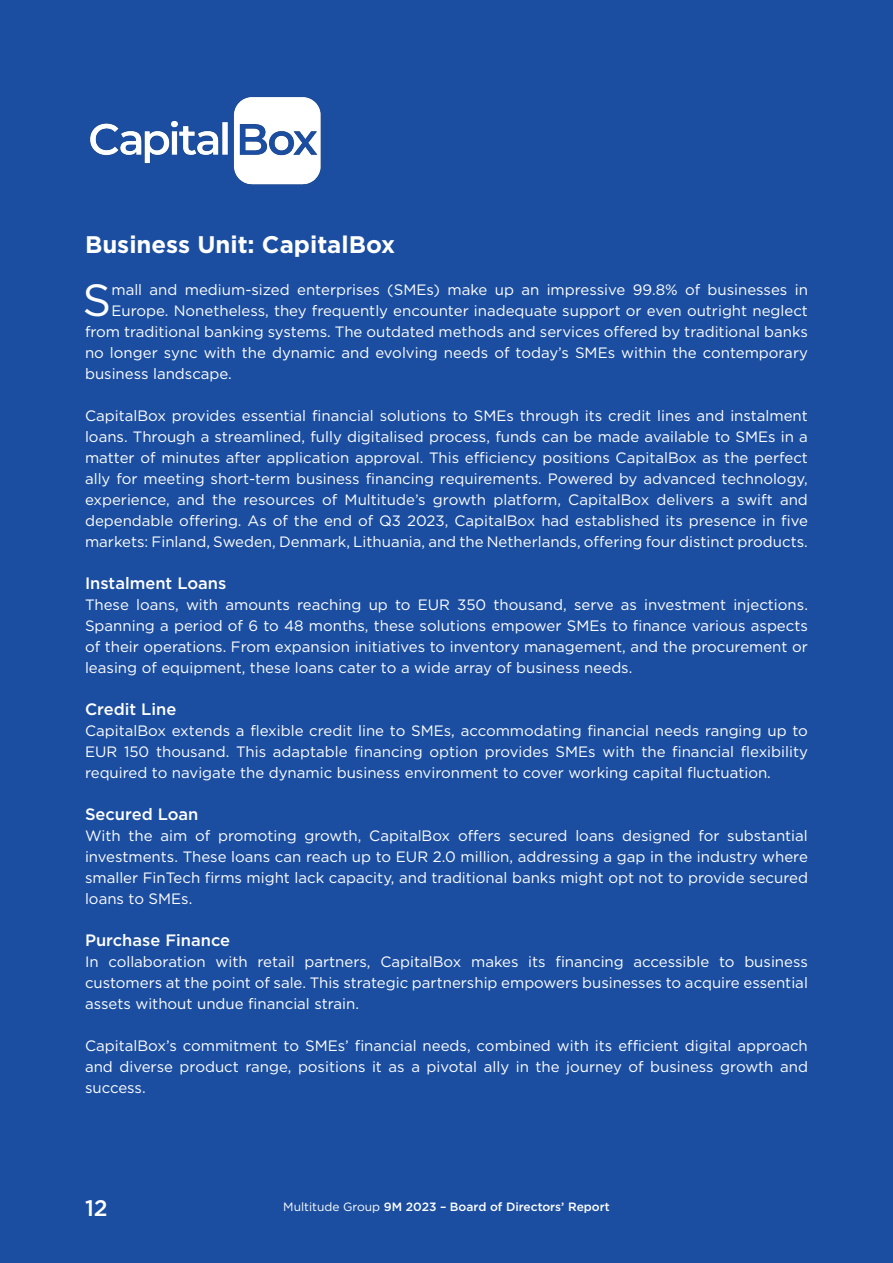
<style>
.page{position:relative;width:893px;height:1263px;background:#1b4ea1}
.page>*{position:absolute;margin:0;border:0;box-sizing:border-box;transform-origin:0 0}
.t1{font:45px "Gotham";color:#fff}
.t2{font:700 24px "Gotham";color:#fff}
.t3{font:500 22.5px "Gotham";color:#fff}
.t4{font:500 16.5px "Gotham";color:#fff}
.t5{font:15px/21px "Gotham";color:#fff;text-align:justify}
.t6{font:500 12px "Gotham";color:#fff}
.s1{font-weight:400}
</style>
<div class="page">
<img style="left:90px;top:97px;width:231px;height:88px">
<h2 class="t2" style="left:85px;top:229px;width:312px">Business Unit: CapitalBox</h2>
<h1 class="t1" style="left:83px;top:271px;width:30px">S</h1>
<p class="t5" style="left:111px;top:279px;width:698px">mall and medium-sized enterprises (SMEs) make up an impressive 99.8% of businesses in</p>
<p class="t5" style="left:111px;top:300px;width:698px">Europe. Nonetheless, they frequently encounter inadequate support or even outright neglect</p>
<p class="t5" style="left:85px;top:321px;width:724px">from traditional banking systems. The outdated methods and services offered by traditional banks</p>
<p class="t5" style="left:85px;top:342px;width:724px">no longer sync with the dynamic and evolving needs of today’s SMEs within the contemporary</p>
<p class="t5" style="left:85px;top:363px;width:148px">business landscape.</p>
<p class="t5" style="left:85px;top:405px;width:724px">CapitalBox provides essential financial solutions to SMEs through its credit lines and instalment loans. Through a streamlined, fully digitalised process, funds can be made available to SMEs in a matter of minutes after application approval. This efficiency positions CapitalBox as the perfect ally for meeting short-term business financing requirements. Powered by advanced technology, experience, and the resources of Multitude’s growth platform, CapitalBox delivers a swift and dependable offering. As of the end of Q3 2023, CapitalBox had established its presence in five markets: Finland, Sweden, Denmark, Lithuania, and the Netherlands, offering four distinct products.</p>
<p class="t4" style="left:85px;top:572px;width:143px">Instalment Loans</p>
<p class="t5" style="left:85px;top:594px;width:724px">These loans, with amounts reaching up to EUR 350 thousand, serve as investment injections.<br>Spanning a period of 6 to 48 months, these solutions empower SMEs to finance various aspects of their operations. From expansion initiatives to inventory management, and the procurement or leasing of equipment, these loans cater to a wide array of business needs.</p>
<p class="t4" style="left:85px;top:698px;width:93px">Credit Line</p>
<p class="t5" style="left:85px;top:720px;width:724px">CapitalBox extends a flexible credit line to SMEs, accommodating financial needs ranging up to EUR 150 thousand. This adaptable financing option provides SMEs with the financial flexibility required to navigate the dynamic business environment to cover working capital fluctuation.</p>
<p class="t4" style="left:85px;top:803px;width:115px">Secured Loan</p>
<p class="t5" style="left:85px;top:825px;width:724px">With the aim of promoting growth, CapitalBox offers secured loans designed for substantial investments. These loans can reach up to EUR 2.0 million, addressing a gap in the industry where smaller FinTech firms might lack capacity, and traditional banks might opt not to provide secured loans to SMEs.</p>
<p class="t4" style="left:85px;top:929px;width:147px">Purchase Finance</p>
<p class="t5" style="left:85px;top:951px;width:724px">In collaboration with retail partners, CapitalBox makes its financing accessible to business customers at the point of sale. This strategic partnership empowers businesses to acquire essential assets without undue financial strain.</p>
<p class="t5" style="left:85px;top:1035px;width:724px">CapitalBox’s commitment to SMEs’ financial needs, combined with its efficient digital approach and diverse product range, positions it as a pivotal ally in the journey of business growth and success.</p>
<h3 class="t3" style="left:85px;top:1193px;width:24px">12</h3>
<p class="t6" style="left:283px;top:1199px;width:328px"><span class="s1">Multitude Group</span> 9M 2023 – Board of Directors’ Report</p>
</div>
